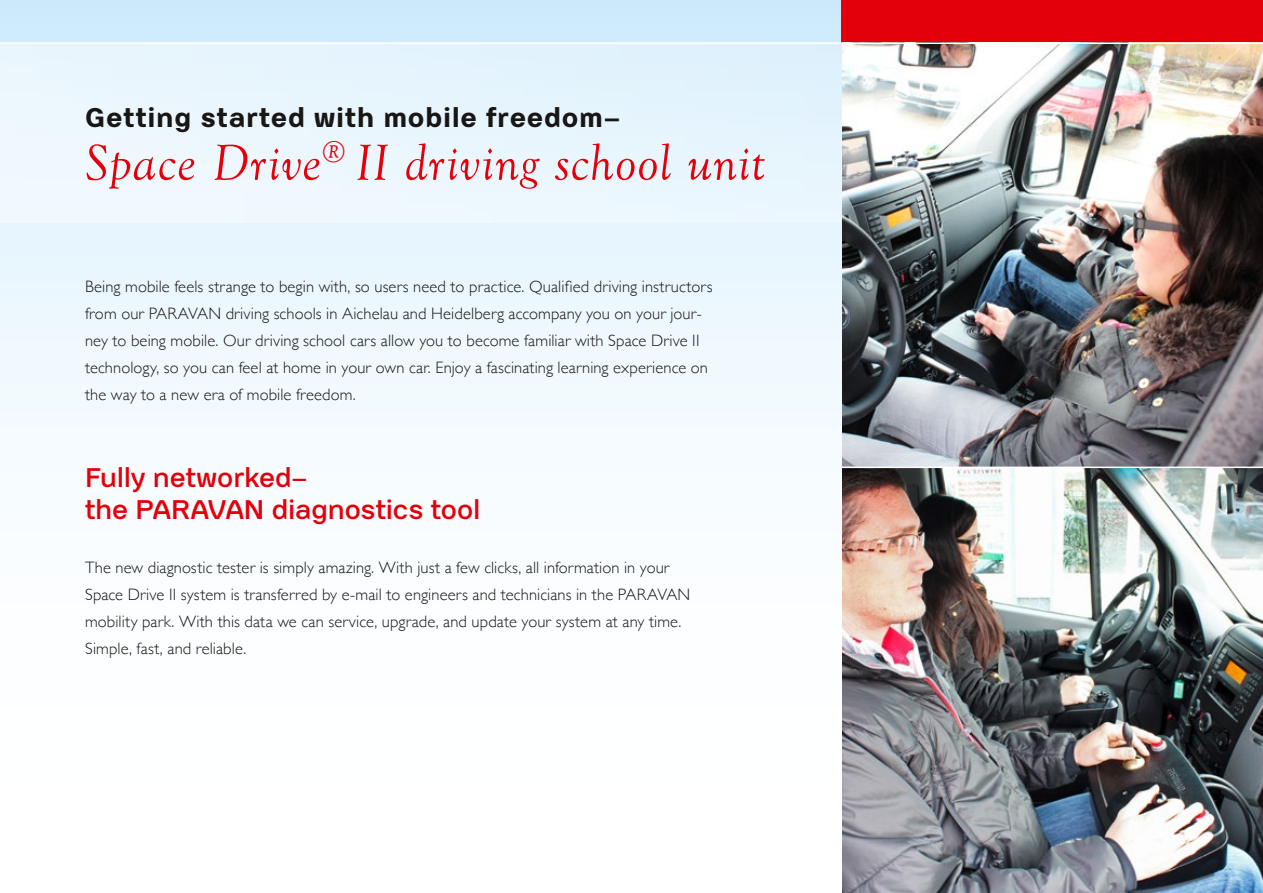
<style>
.page{position:relative;width:1263px;height:893px;background:#fff}
.page>*{position:absolute;margin:0;border:0;box-sizing:border-box;transform-origin:0 0}
.t1{font:italic 52.5px "Goudy Old Style T";letter-spacing:.015em;color:#e3000b}
.t2{font:500 27px/32.4px "Kana Sans";letter-spacing:-.005em;color:#e3000b}
.t3{font:700 27px "Kana Sans";letter-spacing:.025em;color:#181716}
.t4{font:300 16.5px/27px "Gill Sans";letter-spacing:.005em;color:#181716}
</style>
<div class="page">
<svg style="left:0;top:0;width:842px;height:427px"></svg>
<div style="left:842px;top:0;width:421px;height:43px;background:#e3000b"></div>
<div style="left:0;top:43px;width:1263px;height:180px;background:#e9f6fd"></div>
<img style="left:842px;top:44px;width:421px;height:849px">
<hr style="left:0;top:43px;width:1263px;height:1px;background:#fff">
<hr style="left:842px;top:467px;width:421px;height:1px;background:#fff">
<h2 class="t3" style="left:85px;top:98px;width:536px">Getting started with mobile freedom–</h2>
<h1 class="t1" style="left:85px;top:134px;width:681px">Space Drive<sup>®</sup> II driving school unit</h1>
<p class="t4" style="left:85px;top:273px;width:629px">Being mobile feels strange to begin with, so users need to practice. Qualified driving instructors from our PARAVAN driving schools in Aichelau and Heidelberg accompany you on your jour&shy;ney to being mobile. Our driving school cars allow you to become familiar with Space Drive II technology, so you can feel at home in your own car. Enjoy a fascinating learning experience on the way to a new era of mobile freedom.</p>
<h2 class="t2" style="left:85px;top:459px;width:397px">Fully networked–<br>the PARAVAN diagnostics tool</h2>
<p class="t4" style="left:85px;top:553px;width:607px">The new diagnostic tester is simply amazing. With just a few clicks, all information in your Space Drive II system is transferred by e-mail to engineers and technicians in the PARAVAN mobility park. With this data we can service, upgrade, and update your system at any time.<br>Simple, fast, and reliable.</p>
</div>
